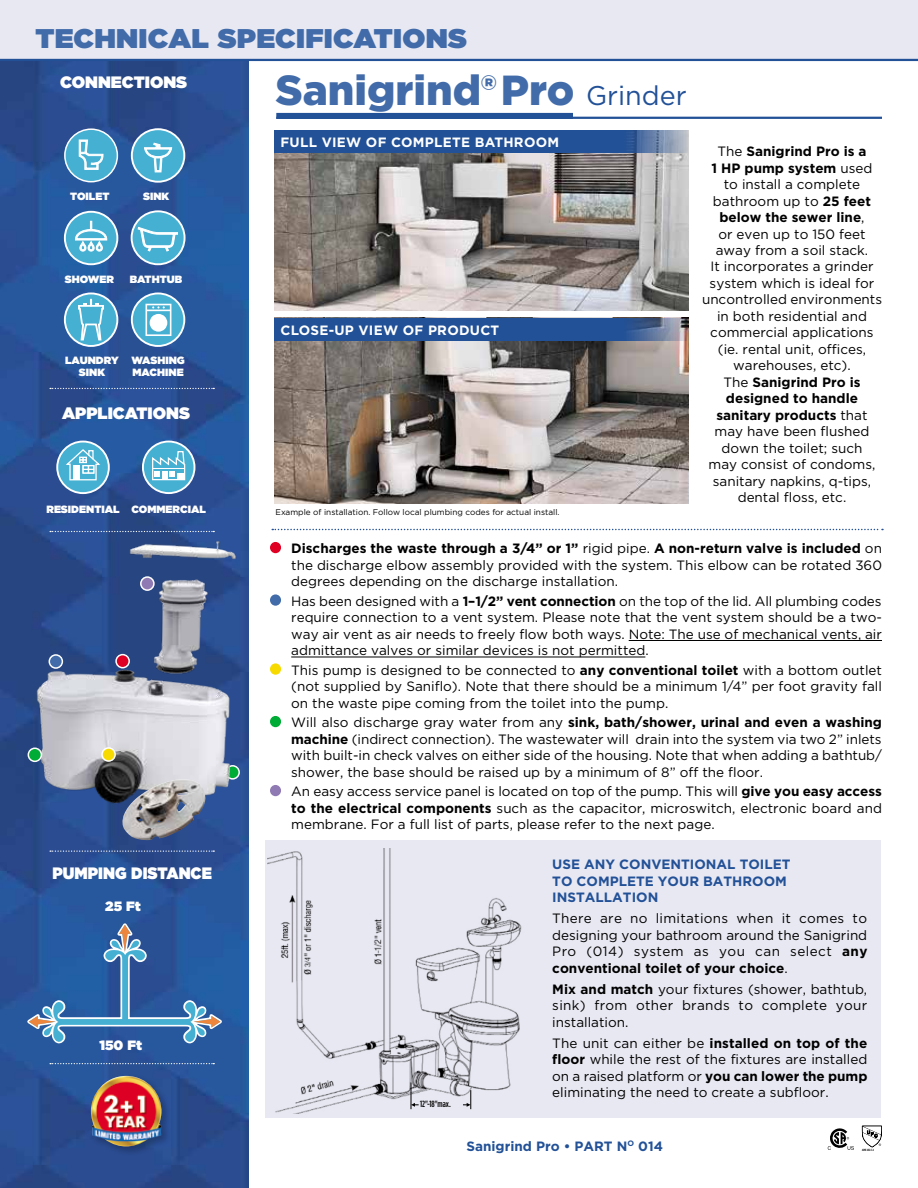
<style>
.page{position:relative;width:918px;height:1188px;background:#fff}
.page>*{position:absolute;margin:0;border:0;box-sizing:border-box;transform-origin:0 0}
.t1{font:900 42px "Gotham";color:#416ba9}
.t2{font:900 27px "Gotham";letter-spacing:.01em;color:#416ba9;scale:1.05 1}
.t3{font:27px "Gotham";color:#225197}
.t4{font:900 16.5px "Gotham";color:#fff}
.t5{font:900 16.5px "Gotham";color:#fff;scale:.93 1}
.t6{font:13.5px/16.5px "Gotham";color:#000;text-align:justify}
.t7{font:700 13.5px/16.5px "Gotham";color:#225197}
.t8{font:700 13.5px "Gotham";letter-spacing:.02em;color:#fff}
.t9{font:900 13.5px "Gotham";color:#fff}
.t10{font:900 10.5px/12px "Gotham";color:#fff;text-align:center}
.t11{font:500 9px "Gotham Condensed";color:#000}
.t12{font:8.25px "Gotham";color:#000}
.t13{font:500 3px "Gotham Condensed";letter-spacing:-.015em;color:#000}
.s1{font-weight:700}
</style>
<div class="page">
<div style="left:0;top:0;width:918px;height:60px;background:#e8e8f2"></div>
<img style="left:0;top:61px;width:249px;height:1127px">
<hr style="left:0;top:59px;width:918px;height:2px;background:#225197">
<div style="left:265px;top:840px;width:616px;height:278px;background:#e8e8f2"></div>
<img style="left:267px;top:848px;width:255px;height:265px">
<hr style="left:276px;top:117px;width:606px;height:2px;background:#225197">
<div style="left:276px;top:113px;width:297px;height:6px;background:#225197"></div>
<svg style="left:50px;top:388px;width:164px;height:1px"></svg>
<svg style="left:272px;top:529px;width:611px;height:1px"></svg>
<svg style="left:50px;top:851px;width:164px;height:1px"></svg>
<hr style="left:629px;top:640px;width:253px;height:1px;background:#000">
<hr style="left:291px;top:657px;width:354px;height:1px;background:#000">
<div style="left:270px;top:542px;width:11px;height:11px;background:#df0023;border-radius:50%"></div>
<div style="left:270px;top:594px;width:11px;height:12px;background:#416ba9;border-radius:50%"></div>
<div style="left:270px;top:663px;width:11px;height:12px;background:#f6da00;border-radius:50%"></div>
<div style="left:270px;top:716px;width:11px;height:11px;background:#00ab36;border-radius:50%"></div>
<div style="left:270px;top:785px;width:11px;height:11px;background:#907ab3;border-radius:50%"></div>
<svg style="left:828px;top:1128px;width:26px;height:22px"></svg>
<svg style="left:861px;top:1125px;width:21px;height:23px"></svg>
<div style="left:64px;top:128px;width:54px;height:54px;background:#46b0d3;border:2px solid #fff;border-radius:50%"></div>
<svg style="left:78px;top:124px;width:26px;height:46px"></svg>
<svg style="left:64px;top:292px;width:54px;height:55px"></svg>
<svg style="left:77px;top:300px;width:28px;height:49px"></svg>
<svg style="left:64px;top:211px;width:54px;height:54px"></svg>
<svg style="left:75px;top:221px;width:32px;height:35px"></svg>
<svg style="left:131px;top:128px;width:54px;height:55px"></svg>
<svg style="left:144px;top:142px;width:28px;height:49px"></svg>
<svg style="left:131px;top:292px;width:54px;height:55px;background:#6dbfdb"></svg>
<svg style="left:146px;top:304px;width:25px;height:32px"></svg>
<svg style="left:131px;top:210px;width:55px;height:55px"></svg>
<svg style="left:138px;top:227px;width:40px;height:25px"></svg>
<svg style="left:56px;top:441px;width:54px;height:53px"></svg>
<svg style="left:64px;top:448px;width:38px;height:33px"></svg>
<div style="left:73px;top:465px;width:6px;height:15px;background:#fff"></div>
<svg style="left:142px;top:441px;width:53px;height:53px"></svg>
<svg style="left:151px;top:450px;width:35px;height:31px"></svg>
<div style="left:162px;top:471px;width:5px;height:9px;background:#fff"></div>
<hr style="left:153px;top:468px;width:32px;height:1px;background:#fff">
<img style="left:274px;top:341px;width:414px;height:163px">
<img style="left:274px;top:153px;width:414px;height:158px">
<div style="left:274px;top:130px;width:414px;height:23px;background:#225197"></div>
<div style="left:274px;top:318px;width:414px;height:23px;background:#225197"></div>
<svg style="left:26px;top:922px;width:199px;height:185px;background:#3665a3"></svg>
<svg style="left:411px;top:1082px;width:8px;height:27px"></svg>
<svg style="left:463px;top:1090px;width:9px;height:19px"></svg>
<img style="left:17px;top:526px;width:225px;height:289px">
<div style="left:28px;top:748px;width:13px;height:13px;background:#00ab36;border-radius:50%"></div>
<div style="left:28px;top:748px;width:14px;height:14px;border:2px solid #fff;border-radius:50%"></div>
<div style="left:102px;top:748px;width:13px;height:13px;background:#f6da00;border-radius:50%"></div>
<div style="left:101px;top:747px;width:15px;height:15px;border:2px solid #fff;border-radius:50%"></div>
<img style="left:121px;top:779px;width:85px;height:62px">
<div style="left:89px;top:1074px;width:82px;height:83px;background:#000;opacity:.25"></div>
<img style="left:91px;top:1076px;width:72px;height:70px">
<h2 class="t2" style="left:35px;top:19px;width:413px">TECHNICAL SPECIFICATIONS</h2>
<p class="t4" style="left:60px;top:71px;width:129px">CONNECTIONS</p>
<h1 class="t1" style="left:275px;top:61px;width:300px">Sanigrind®Pro</h1>
<h2 class="t3" style="left:586px;top:78px;width:102px">Grinder</h2>
<p class="t10" style="left:70px;top:191px;width:41px">TOILET</p>
<p class="t10" style="left:143px;top:191px;width:28px">SINK</p>
<p class="t10" style="left:65px;top:273px;width:51px">SHOWER</p>
<p class="t10" style="left:130px;top:273px;width:54px">BATHTUB</p>
<p class="t10" style="left:65px;top:354px;width:55px">LAUNDRY<br>SINK</p>
<p class="t10" style="left:131px;top:354px;width:55px;text-align:left">WASHING<br>MACHINE</p>
<p class="t4" style="left:62px;top:401px;width:129px">APPLICATIONS</p>
<p class="t10" style="left:47px;top:503px;width:161px">RESIDENTIAL COMMERCIAL</p>
<p class="t5" style="left:52px;top:862px;width:173px">PUMPING DISTANCE</p>
<p class="t9" style="left:105px;top:897px;width:37px">25 Ft</p>
<p class="t9" style="left:99px;top:1036px;width:44px">150 Ft</p>
<p class="t8" style="left:280px;top:133px;width:280px">FULL VIEW OF COMPLETE BATHROOM</p>
<p class="t6" style="left:702px;top:143px;width:182px;text-align:center">The <span class="s1">Sanigrind Pro is a<br>1 HP pump system</span> used<br>to install a complete bathroom up to <span class="s1">25 feet below the sewer line</span>,<br>or even up to 150 feet away from a soil stack.<br>It incorporates a grinder system which is ideal for uncontrolled environments in both residential and commercial applications (ie. rental unit, offices, warehouses, etc).<br>The <span class="s1">Sanigrind Pro is designed to handle sanitary products</span> that may have been flushed down the toilet; such<br>may consist of condoms, sanitary napkins, q-tips, dental floss, etc.</p>
<p class="t6" style="left:291px;top:540px;width:592px"><span class="s1">Discharges the waste through a 3/4” or 1”</span> rigid pipe. <span class="s1">A non-return valve is included</span> on the discharge elbow assembly provided with the system. This elbow can be rotated 360 degrees depending on the discharge installation.</p>
<p class="t6" style="left:291px;top:592px;width:592px">Has been designed with a <span class="s1">1–1/2” vent connection</span> on the top of the lid. All plumbing codes require connection to a vent system. Please note that the vent system should be a two&shy;way air vent as air needs to freely flow both ways. Note: The use of mechanical vents, air admittance valves or similar devices is not permitted.</p>
<p class="t6" style="left:291px;top:661px;width:592px">This pump is designed to be connected to <span class="s1">any conventional toilet</span> with a bottom outlet (not supplied by Saniflo). Note that there should be a minimum 1/4” per foot gravity fall on the waste pipe coming from the toilet into the pump.</p>
<p class="t6" style="left:291px;top:714px;width:592px">Will also discharge gray water from any <span class="s1">sink, bath/shower, urinal and even a washing machine</span> (indirect connection). The wastewater will drain into the system via two 2” inlets with built-in check valves on either side of the housing. Note that when adding a bathtub/ shower, the base should be raised up by a minimum of 8” off the floor.</p>
<p class="t6" style="left:291px;top:783px;width:592px">An easy access service panel is located on top of the pump. This will <span class="s1">give you easy access to the electrical components</span> such as the capacitor, microswitch, electronic board and membrane. For a full list of parts, please refer to the next page.</p>
<p class="t8" style="left:280px;top:321px;width:220px">CLOSE-UP VIEW OF PRODUCT</p>
<p class="t12" style="left:276px;top:507px;width:286px">Example of installation. Follow local plumbing codes for actual install.</p>
<p class="t11" style="left:420px;top:1099px;width:32px">12" - 18" max.</p>
<p class="t7" style="left:552px;top:856px;width:240px">USE ANY CONVENTIONAL TOILET<br>TO COMPLETE YOUR BATHROOM<br>INSTALLATION</p>
<p class="t6" style="left:552px;top:910px;width:317px">There are no limitations when it comes to designing your bathroom around the Sanigrind Pro (014) system as you can select <span class="s1">any conventional toilet of your choice</span>.</p>
<p class="t6" style="left:552px;top:981px;width:317px"><span class="s1">Mix and match</span> your fixtures (shower, bathtub, sink) from other brands to complete your installation.</p>
<p class="t6" style="left:552px;top:1035px;width:317px">The unit can either be <span class="s1">installed on top of the floor</span> while the rest of the fixtures are installed on a raised platform or <span class="s1">you can lower the pump </span>eliminating the need to create a subfloor.</p>
<p class="t7" style="left:467px;top:1138px;width:198px">Sanigrind Pro • PART N<sup>O</sup> 014</p>
<p class="t13" style="left:862px;top:1148px;width:13px">ASME A112.3.4</p>
</div>
